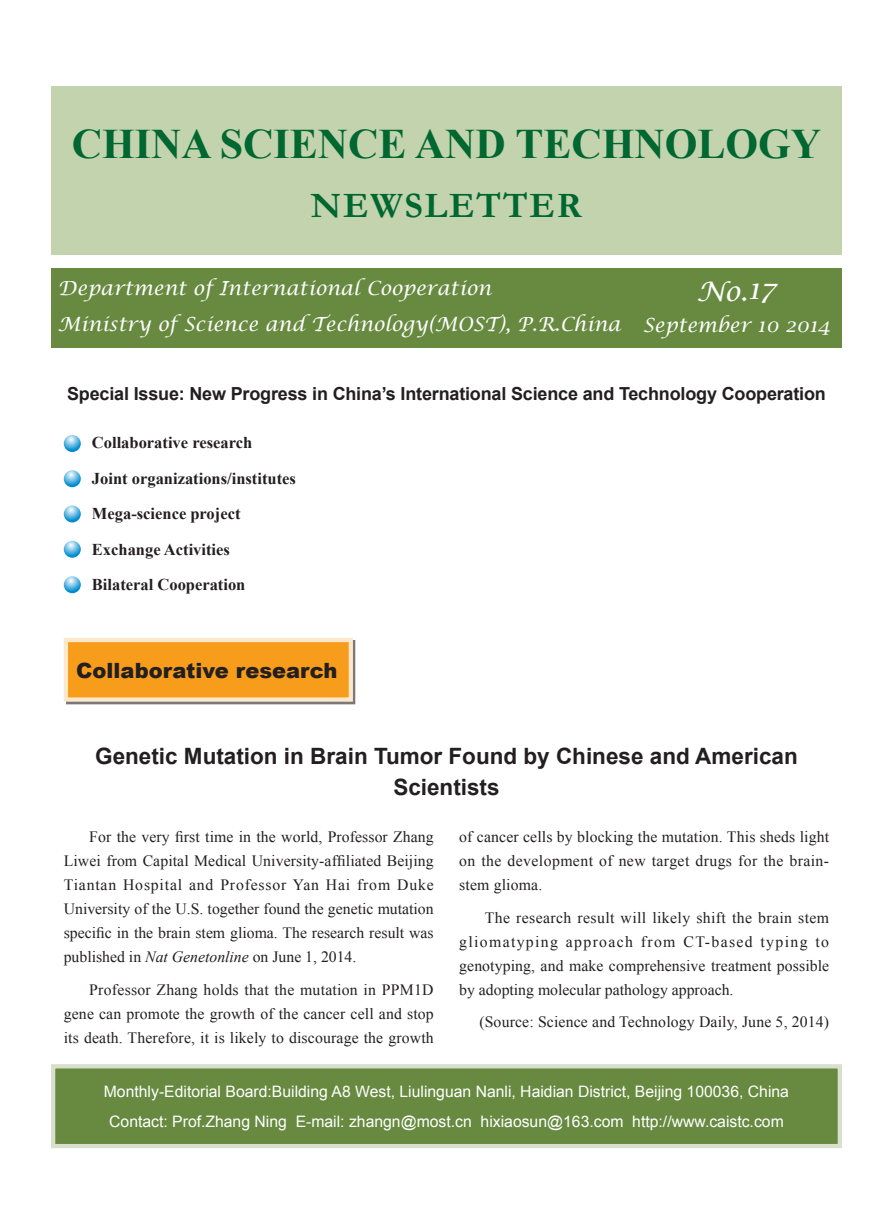
<style>
.page{position:relative;width:893px;height:1212px;background:#fff}
.page>*{position:absolute;margin:0;border:0;box-sizing:border-box;transform-origin:0 0}
.t1{font:700 42px "Times New Roman";color:#006731}
.t2{font:700 36px "Garamond";letter-spacing:.05em;color:#006731}
.t3{font:italic 27px "Lucida Calligraphy";color:#fff}
.t4{font:700 22.5px/31.5px "Arial";color:#231f20;text-align:center}
.t5{font:900 21px "Arial";color:#231f20}
.t6{font:italic 19.5px "Lucida Calligraphy";color:#fff}
.t7{font:700 18px "Arial";letter-spacing:-.01em;color:#231f20}
.t8{font:700 16.5px/35.5px "Times New Roman";color:#231f20}
.t9{font:15.75px/24px "Times New Roman";letter-spacing:.01em;color:#231f20;text-align:justify}
.t10{font:15.75px/30px "Arial";color:#fff;text-align:center}
.s1{font-size:28.5px}
.s2{font-style:italic}
</style>
<div class="page">
<div style="left:51px;top:86px;width:791px;height:168px;background:#c2d3ae"></div>
<div style="left:51px;top:268px;width:791px;height:80px;background:#678a40"></div>
<div style="left:51px;top:1064px;width:791px;height:84px;background:#678a40;border:4px solid #d8e0cd"></div>
<svg style="left:64px;top:435px;width:17px;height:17px"></svg>
<svg style="left:64px;top:470px;width:17px;height:17px"></svg>
<svg style="left:64px;top:505px;width:17px;height:17px"></svg>
<svg style="left:64px;top:541px;width:17px;height:17px"></svg>
<svg style="left:64px;top:576px;width:17px;height:17px"></svg>
<div style="left:66px;top:640px;width:292px;height:67px;background:#231f20;opacity:.6"></div>
<div style="left:64px;top:638px;width:289px;height:64px;background:#f89c1c;border:4px solid #fee8cb"></div>
<h1 class="t1" style="left:72px;top:115px;width:751px">CHINA SCIENCE AND TECHNOLOGY</h1>
<h2 class="t2" style="left:311px;top:181px;width:273px">NEWSLETTER</h2>
<p class="t6" style="left:58px;top:276px;width:435px">Department of International Cooperation</p>
<h3 class="t3" style="left:697px;top:275px;width:81px">No.<span class="s1">17</span></h3>
<p class="t6" style="left:58px;top:313px;width:564px">Ministry of Science and Technology(MOST), P.R.China</p>
<p class="t6" style="left:643px;top:313px;width:189px">September 10 2014</p>
<p class="t7" style="left:67px;top:382px;width:760px">Special Issue: New Progress in China’s International Science and Technology Cooperation</p>
<p class="t8" style="left:92px;top:424px;width:205px">Collaborative research<br>Joint organizations/institutes<br>Mega-science project<br>Exchange Activities<br>Bilateral Cooperation</p>
<h3 class="t5" style="left:76px;top:655px;width:263px">Collaborative research</h3>
<h3 class="t4" style="left:95px;top:741px;width:704px">Genetic Mutation in Brain Tumor Found by Chinese and American<br>Scientists</h3>
<p class="t9" style="left:64px;top:825px;width:371px;text-indent:26px">For the very first time in the world, Professor Zhang Liwei from Capital Medical University-affiliated Beijing Tiantan Hospital and Professor Yan Hai from Duke University of the U.S. together found the genetic mutation specific in the brain stem glioma. The research result was published in <span class="s2">Nat Genetonline</span> on June 1, 2014.</p>
<p class="t9" style="left:64px;top:977px;width:372px;text-indent:26px">Professor Zhang holds that the mutation in PPM1D gene can promote the growth of the cancer cell and stop its death. Therefore, it is likely to discourage the growth</p>
<p class="t9" style="left:459px;top:825px;width:372px">of cancer cells by blocking the mutation. This sheds light on the development of new target drugs for the brain&shy;stem glioma.</p>
<p class="t9" style="left:459px;top:905px;width:372px;text-indent:26px">The research result will likely shift the brain stem gliomatyping approach from CT-based typing to genotyping, and make comprehensive treatment possible by adopting molecular pathology approach.</p>
<p class="t9" style="left:479px;top:1010px;width:351px">(Source: Science and Technology Daily, June 5, 2014)</p>
<p class="t10" style="left:104px;top:1076px;width:687px">Monthly-Editorial Board:Building A8 West, Liulinguan Nanli, Haidian District, Beijing 100036, China<br>Contact: Prof.Zhang Ning E-mail: zhangn@most.cn hixiaosun@163.com http://www.caistc.com</p>
</div>
